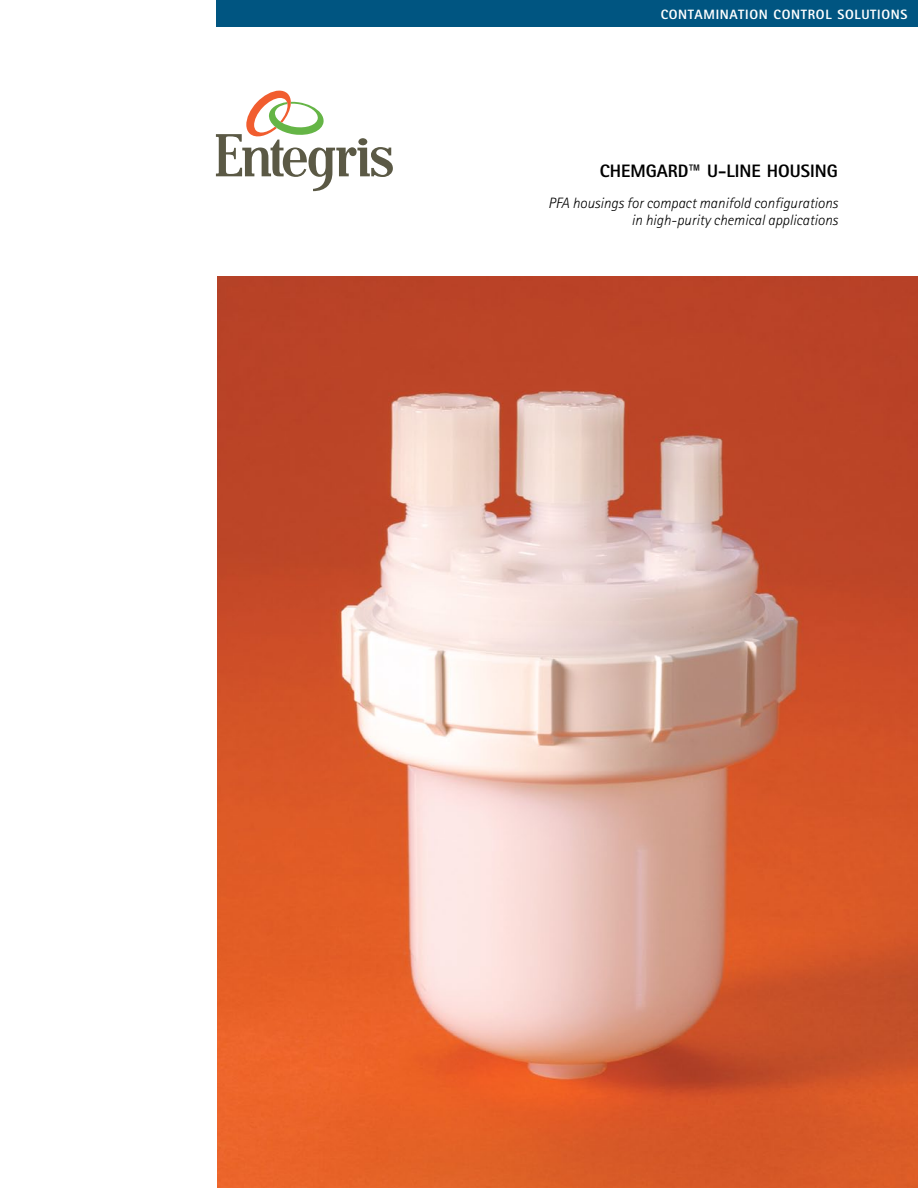
<style>
.page{position:relative;width:918px;height:1188px;background:#fff}
.page>*{position:absolute;margin:0;border:0;box-sizing:border-box;transform-origin:0 0}
.t1{font:800 18px "Rotis Sans Serif";color:#000}
.t2{font:italic 300 15px/16.5px "Rotis Sans Serif";color:#000;text-align:right}
.t3{font:800 13.5px "Rotis Sans Serif";letter-spacing:.05em;color:#fff}
.s1{font-size:21px}
</style>
<div class="page">
<div style="left:216px;top:0;width:702px;height:27px;background:#005581"></div>
<svg style="left:216px;top:91px;width:177px;height:100px"></svg>
<img style="left:217px;top:277px;width:701px;height:911px">
<p class="t3" style="left:661px;top:6px;width:248px">CONTAMINATION CONTROL SOLUTIONS</p>
<p class="t1" style="left:600px;top:159px;width:239px">CHEMGARD<span class="s1">™</span> U-LINE HOUSING</p>
<p class="t2" style="left:548px;top:195px;width:291px">PFA housings for compact manifold configurations in high-purity chemical applications</p>
</div>
